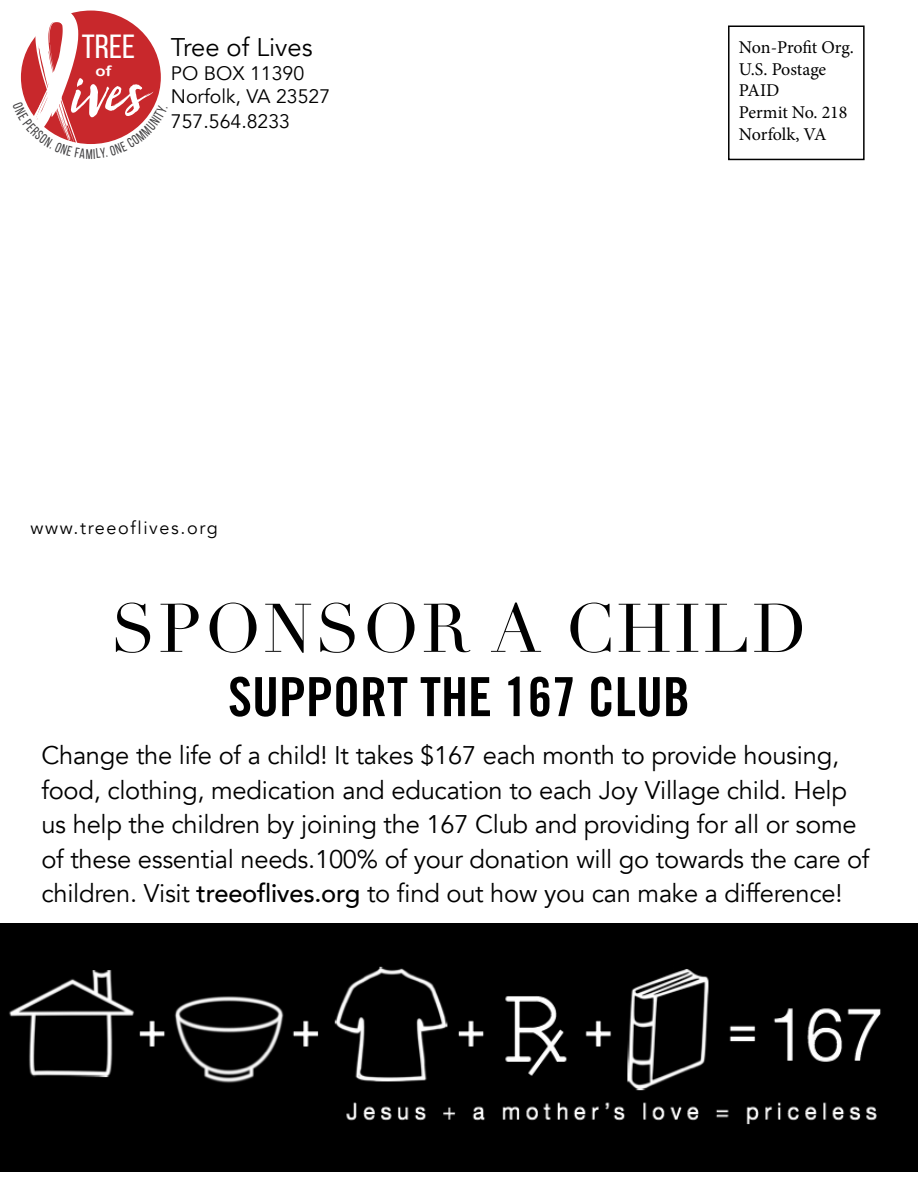
<style>
.page{position:relative;width:918px;height:1188px;background:#fff}
.page>*{position:absolute;margin:0;border:0;box-sizing:border-box;transform-origin:0 0}
.t1{font:78.15px "Mind Rush";color:#fff}
.t2{font:67.5px "Didot";letter-spacing:.04em;color:#000}
.t3{font:700 condensed 54px "Trade Gothic No.20";color:#000}
.t4{font:33.45px "Bebas Neue";color:#fff;scale:1.08 1}
.t5{font:25.5px/34.5px "Avenir";letter-spacing:-.01em;color:#000}
.t6{font:19.5px/23.4px "Avenir";color:#000}
.t7{font:18px/21.6px "Minion Pro";letter-spacing:-.01em;color:#000}
.t8{font:18px "Avenir";letter-spacing:.09em;color:#000}
.t9{font:14.4px "Arial Rounded MT Bold";color:#fff;scale:1.16 1}
.s1{font-weight:500}
</style>
<div class="page">
<img style="left:0;top:923px;width:918px;height:249px">
<div style="left:728px;top:26px;width:137px;height:134px;border:2px solid #000"></div>
<svg style="left:20px;top:10px;width:141px;height:134px"></svg>
<h3 class="t4" style="left:82px;top:29px;width:51px">TREE</h3>
<h1 class="t1" style="left:71px;top:57px;width:76px">ives</h1>
<p class="t9" style="left:96px;top:62px;width:15px">of</p>
<p class="t5" style="left:171px;top:31px;width:143px">Tree of Lives</p>
<p class="t6" style="left:171px;top:61px;width:161px">PO BOX 11390<br>Norfolk, VA 23527</p>
<p class="t6" style="left:171px;top:110px;width:121px">757.564.8233</p>
<p class="t8" style="left:31px;top:517px;width:189px">www.treeoflives.org</p>
<p class="t7" style="left:739px;top:37px;width:117px">Non-Profit Org.<br>U.S. Postage<br>PAID<br>Permit No. 218<br>Norfolk, VA</p>
<h2 class="t2" style="left:111px;top:588px;width:698px">SPONSOR A CHILD</h2>
<h3 class="t3" style="left:228px;top:664px;width:463px">SUPPORT THE 167 CLUB</h3>
<p class="t5" style="left:41px;top:738px;width:830px">Change the life of a child! It takes $167 each month to provide housing, food, clothing, medication and education to each Joy Village child. Help us help the children by joining the 167 Club and providing for all or some of these essential needs.100% of your donation will go towards the care of children. Visit <span class="s1">treeoflives.org</span> to find out how you can make a difference!</p>
</div>
